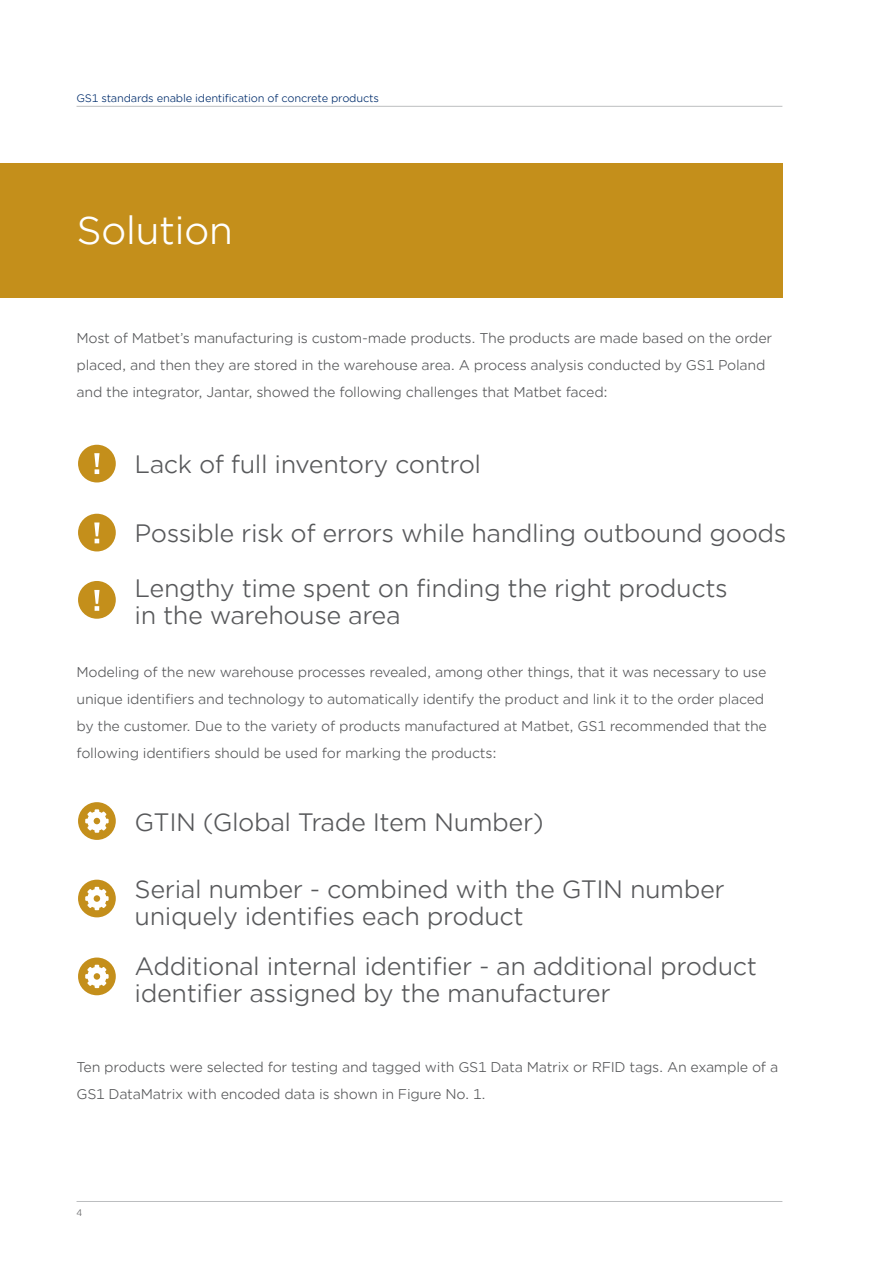
<style>
.page{position:relative;width:893px;height:1263px;background:#fff}
.page>*{position:absolute;margin:0;border:0;box-sizing:border-box;transform-origin:0 0}
.t1{font:37.5px "Gotham Office";letter-spacing:-.02em;color:#fff}
.t2{font:24px/27px "Gotham Office";letter-spacing:-.02em;color:#58595b}
.t3{font:13.5px/27px "Gotham Office";letter-spacing:-.02em;color:#58595b}
.t4{font:10.5px "Gotham Office";letter-spacing:-.02em;color:#002d6c}
.t5{font:9px "Gotham Office";color:#58595b}
</style>
<div class="page">
<hr style="left:77px;top:106px;width:705px;height:1px;background:#bcbec0">
<hr style="left:77px;top:1201px;width:705px;height:1px;background:#bcbec0">
<div style="left:0;top:163px;width:782px;height:135px;background:#c48f1b"></div>
<div style="left:78px;top:445px;width:38px;height:37px;background:#c48f1b;border-radius:50%"></div>
<div style="left:78px;top:802px;width:38px;height:38px;background:#c48f1b;border-radius:50%"></div>
<div style="left:78px;top:514px;width:38px;height:37px;background:#c48f1b;border-radius:50%"></div>
<div style="left:78px;top:880px;width:38px;height:37px;background:#c48f1b;border-radius:50%"></div>
<div style="left:78px;top:581px;width:38px;height:38px;background:#c48f1b;border-radius:50%"></div>
<div style="left:78px;top:957px;width:38px;height:38px;background:#c48f1b;border-radius:50%"></div>
<svg style="left:94px;top:453px;width:5px;height:21px"></svg>
<svg style="left:94px;top:522px;width:5px;height:21px"></svg>
<svg style="left:94px;top:590px;width:5px;height:21px"></svg>
<svg style="left:85px;top:809px;width:24px;height:24px"></svg>
<svg style="left:85px;top:887px;width:24px;height:23px"></svg>
<svg style="left:85px;top:965px;width:24px;height:23px"></svg>
<p class="t4" style="left:77px;top:91px;width:304px">GS1 standards enable identification of concrete products</p>
<h1 class="t1" style="left:77px;top:205px;width:158px">Solution</h1>
<p class="t3" style="left:77px;top:324px;width:697px">Most of Matbet’s manufacturing is custom-made products. The products are made based on the order placed, and then they are stored in the warehouse area. A process analysis conducted by GS1 Poland and the integrator, Jantar, showed the following challenges that Matbet faced:</p>
<h2 class="t2" style="left:135px;top:450px;width:348px">Lack of full inventory control</h2>
<h2 class="t2" style="left:135px;top:519px;width:653px">Possible risk of errors while handling outbound goods</h2>
<h2 class="t2" style="left:135px;top:574px;width:595px">Lengthy time spent on finding the right products in the warehouse area</h2>
<p class="t3" style="left:77px;top:658px;width:692px">Modeling of the new warehouse processes revealed, among other things, that it was necessary to use unique identifiers and technology to automatically identify the product and link it to the order placed by the customer. Due to the variety of products manufactured at Matbet, GS1 recommended that the following identifiers should be used for marking the products:</p>
<h2 class="t2" style="left:135px;top:808px;width:411px">GTIN (Global Trade Item Number)</h2>
<h2 class="t2" style="left:135px;top:875px;width:592px">Serial number - combined with the GTIN number uniquely identifies each product</h2>
<h2 class="t2" style="left:135px;top:952px;width:624px">Additional internal identifier - an additional product identifier assigned by the manufacturer</h2>
<p class="t3" style="left:77px;top:1053px;width:703px">Ten products were selected for testing and tagged with GS1 Data Matrix or RFID tags. An example of a<br>GS1 DataMatrix with encoded data is shown in Figure No. 1.</p>
<p class="t5" style="left:77px;top:1207px;width:7px">4</p>
</div>
